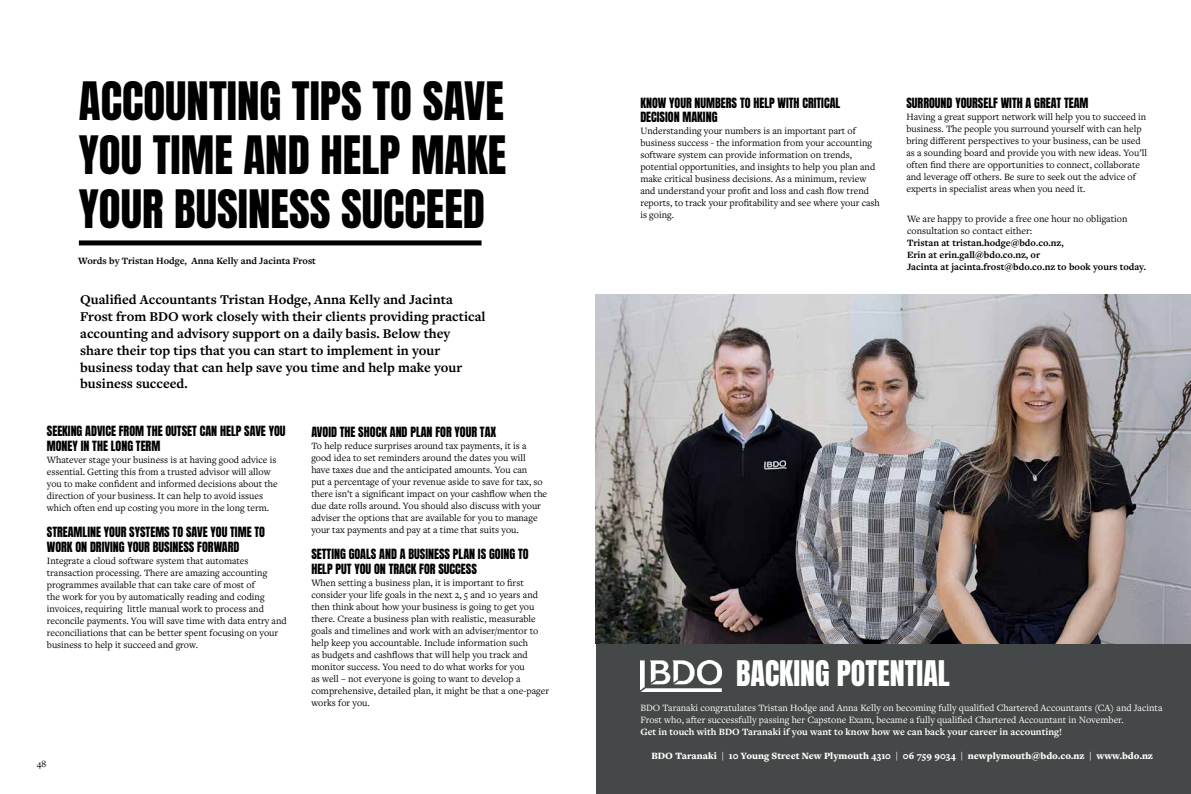
<style>
.page{position:relative;width:1191px;height:794px;background:#fff}
.page>*{position:absolute;margin:0;border:0;box-sizing:border-box;transform-origin:0 0}
.t1{font:45px/54px "Anton";color:#000;text-align:justify}
.t2{font:30px "Anton";color:#fff}
.t3{font:700 14px/16.8px "Freight Text Pro";color:#000}
.t4{font:12px/14.4px "Anton";color:#000}
.t5{font:10px/12px "Freight Text Pro";color:#000}
.t6{font:10px/12px "Freight Text Pro";color:#fff}
.t7{font:700 10px/12px "Freight Text Pro";color:#000}
.t8{font:900 10px "Freight Text Pro";color:#fff}
.t9{font:700 10px "Freight Text Pro";color:#fff}
</style>
<div class="page">
<div style="left:596px;top:397px;width:595px;height:397px;background:#454848"></div>
<img style="left:595px;top:295px;width:596px;height:348px">
<img style="left:640px;top:660px;width:81px;height:31px">
<div style="left:79px;top:240px;width:402px;height:5px;background:#000"></div>
<h1 class="t1" style="left:79px;top:78px;width:429px">ACCOUNTING TIPS TO SAVE YOU TIME AND HELP MAKE YOUR BUSINESS SUCCEED</h1>
<p class="t7" style="left:78px;top:254px;width:239px">Words by Tristan Hodge, Anna Kelly and Jacinta Frost</p>
<p class="t3" style="left:80px;top:291px;width:407px">Qualified Accountants Tristan Hodge, Anna Kelly and Jacinta Frost from BDO work closely with their clients providing practical accounting and advisory support on a daily basis. Below they share their top tips that you can start to implement in your business today that can help save you time and help make your business succeed.</p>
<p class="t4" style="left:47px;top:425px;width:240px">SEEKING ADVICE FROM THE OUTSET CAN HELP SAVE YOU<br>MONEY IN THE LONG TERM</p>
<p class="t5" style="left:47px;top:453px;width:232px">Whatever stage your business is at having good advice is essential. Getting this from a trusted advisor will allow you to make confident and informed decisions about the direction of your business. It can help to avoid issues which often end up costing you more in the long term.</p>
<p class="t4" style="left:47px;top:526px;width:220px">STREAMLINE YOUR SYSTEMS TO SAVE YOU TIME TO<br>WORK ON DRIVING YOUR BUSINESS FORWARD</p>
<p class="t5" style="left:47px;top:554px;width:241px">Integrate a cloud software system that automates transaction processing. There are amazing accounting programmes available that can take care of most of<br>the work for you by automatically reading and coding invoices, requiring little manual work to process and reconcile payments. You will save time with data entry and reconciliations that can be better spent focusing on your business to help it succeed and grow.</p>
<p class="t5" style="left:37px;top:757px;width:11px">48</p>
<p class="t4" style="left:311px;top:425px;width:186px">AVOID THE SHOCK AND PLAN FOR YOUR TAX</p>
<p class="t5" style="left:311px;top:439px;width:237px">To help reduce surprises around tax payments, it is a good idea to set reminders around the dates you will<br>have taxes due and the anticipated amounts. You can<br>put a percentage of your revenue aside to save for tax, so there isn’t a significant impact on your cashflow when the due date rolls around. You should also discuss with your adviser the options that are available for you to manage your tax payments and pay at a time that suits you.</p>
<p class="t4" style="left:311px;top:548px;width:219px">SETTING GOALS AND A BUSINESS PLAN IS GOING TO<br>HELP PUT YOU ON TRACK FOR SUCCESS</p>
<p class="t5" style="left:311px;top:576px;width:239px">When setting a business plan, it is important to first consider your life goals in the next 2, 5 and 10 years and then think about how your business is going to get you there. Create a business plan with realistic, measurable goals and timelines and work with an adviser/mentor to help keep you accountable. Include information such<br>as budgets and cashflows that will help you track and monitor success. You need to do what works for you<br>as well – not everyone is going to want to develop a comprehensive, detailed plan, it might be that a one-pager works for you.</p>
<p class="t4" style="left:640px;top:97px;width:201px">KNOW YOUR NUMBERS TO HELP WITH CRITICAL<br>DECISION MAKING</p>
<p class="t5" style="left:640px;top:125px;width:241px">Understanding your numbers is an important part of business success - the information from your accounting software system can provide information on trends, potential opportunities, and insights to help you plan and make critical business decisions. As a minimum, review and understand your profit and loss and cash flow trend reports, to track your profitability and see where your cash is going.</p>
<p class="t4" style="left:906px;top:97px;width:184px">SURROUND YOURSELF WITH A GREAT TEAM</p>
<p class="t5" style="left:906px;top:110px;width:242px">Having a great support network will help you to succeed in business. The people you surround yourself with can help bring different perspectives to your business, can be used as a sounding board and provide you with new ideas. You’ll often find there are opportunities to connect, collaborate and leverage off others. Be sure to seek out the advice of experts in specialist areas when you need it.</p>
<p class="t5" style="left:907px;top:212px;width:222px">We are happy to provide a free one hour no obligation consultation so contact either:</p>
<p class="t7" style="left:907px;top:236px;width:240px">Tristan at tristan.hodge@bdo.co.nz,<br>Erin at erin.gall@bdo.co.nz, or<br>Jacinta at jacinta.frost@bdo.co.nz to book yours today.</p>
<h2 class="t2" style="left:736px;top:658px;width:215px">BACKING POTENTIAL</h2>
<p class="t6" style="left:640px;top:701px;width:523px">BDO Taranaki congratulates Tristan Hodge and Anna Kelly on becoming fully qualified Chartered Accountants (CA) and Jacinta<br>Frost who, after successfully passing her Capstone Exam, became a fully qualified Chartered Accountant in November.</p>
<p class="t9" style="left:640px;top:725px;width:423px">Get in touch with BDO Taranaki if you want to know how we can back your career in accounting!</p>
<p class="t8" style="left:651px;top:749px;width:503px">BDO Taranaki | 10 Young Street New Plymouth 4310 | 06 759 9034 | newplymouth@bdo.co.nz | www.bdo.nz</p>
</div>
